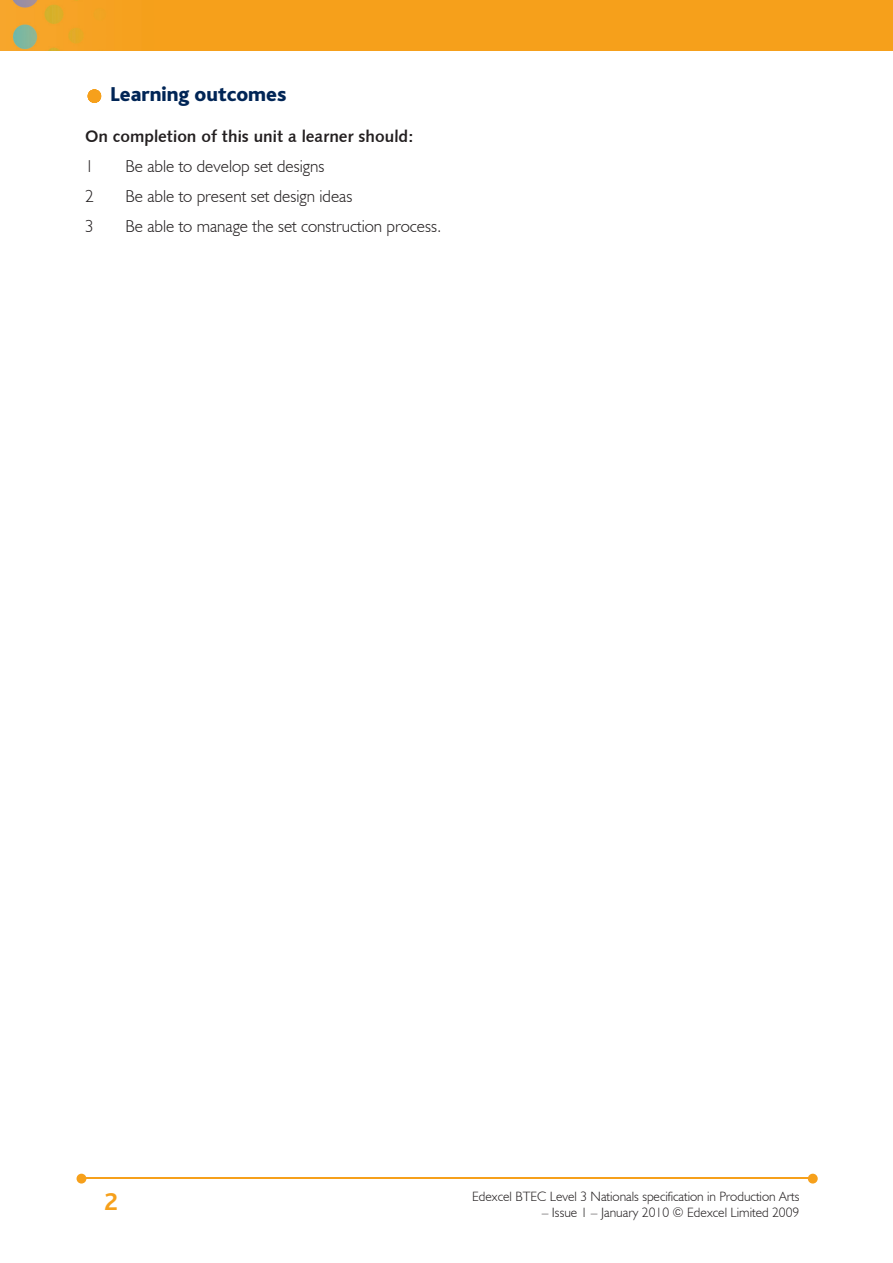
<style>
.page{position:relative;width:893px;height:1263px;background:#fff}
.page>*{position:absolute;margin:0;border:0;box-sizing:border-box;transform-origin:0 0}
.t1{font:700 25.5px "Bliss";color:#f6a01b}
.t2{font:800 21px "Bliss";color:#002556}
.t3{font:300 17.25px "Humanist 521 BT";color:#231f20}
.t4{font:16.5px "Humanist 531 BT Bold A";color:#231f20}
.t5{font:300 13.5px "Humanist 521 BT";color:#231f20}
</style>
<div class="page">
<img style="left:0;top:0;width:893px;height:51px">
<hr style="left:82px;top:1178px;width:728px;height:1px;background:#f6a01b">
<svg style="left:808px;top:1174px;width:10px;height:9px"></svg>
<svg style="left:77px;top:1174px;width:9px;height:9px"></svg>
<svg style="left:88px;top:89px;width:13px;height:14px"></svg>
<p class="t2" style="left:111px;top:83px;width:177px">Learning outcomes</p>
<p class="t4" style="left:85px;top:126px;width:330px">On completion of this unit a learner should:</p>
<p class="t3" style="left:85px;top:156px;width:10px">1</p>
<p class="t3" style="left:125px;top:156px;width:201px">Be able to develop set designs</p>
<p class="t3" style="left:85px;top:186px;width:10px">2</p>
<p class="t3" style="left:125px;top:186px;width:228px">Be able to present set design ideas</p>
<p class="t3" style="left:85px;top:216px;width:10px">3</p>
<p class="t3" style="left:125px;top:216px;width:317px">Be able to manage the set construction process.</p>
<h1 class="t1" style="left:104px;top:1189px;width:15px">2</h1>
<p class="t5" style="left:472px;top:1188px;width:329px">Edexcel BTEC Level 3 Nationals specification in Production Arts</p>
<p class="t5" style="left:542px;top:1204px;width:259px">– Issue 1 – January 2010 © Edexcel Limited 2009</p>
</div>
